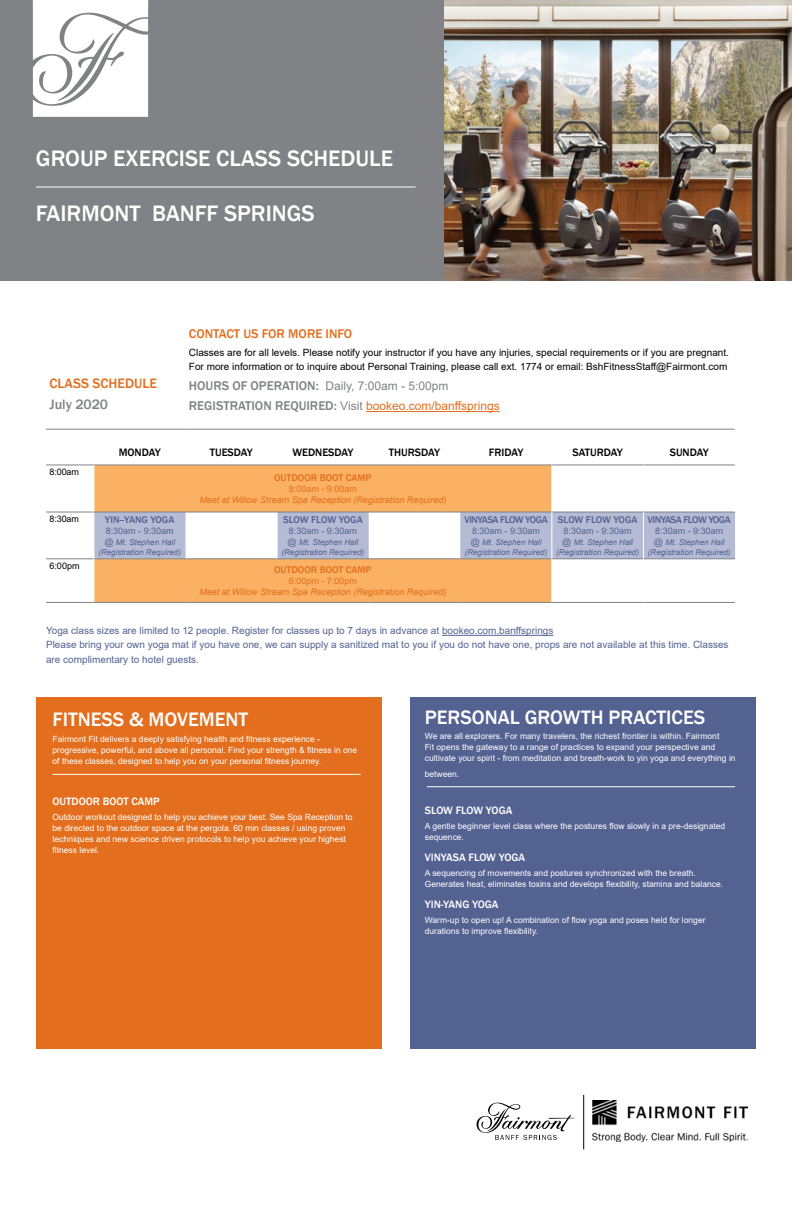
<style>
.page{position:relative;width:792px;height:1224px;background:#fff}
.page>*{position:absolute;margin:0;border:0;box-sizing:border-box;transform-origin:0 0}
.t1{font:500 23px "Franklin Gothic";color:#fff}
.t2{font:500 20px "Franklin Gothic";color:#fff}
.t3{font:500 14px "Franklin Gothic";color:#e36f1e}
.t4{font:500 14px "Franklin Gothic";color:#808285}
.t5{font:500 13px/20px "Franklin Gothic";color:#808285}
.t6{font:500 13px "Franklin Gothic";color:#e36f1e}
.t7{font:500 11px "Franklin Gothic";color:#fff}
.t8{font:500 11px "Franklin Gothic";color:#000}
.t9{font:10px/14.2px "Arial";color:#546292}
.t10{font:10px/14px "Arial";color:#000}
.t11{font:500 10px "Franklin Gothic";color:#e36f1e}
.t12{font:500 10px "Franklin Gothic";letter-spacing:-.04em;color:#546292}
.t13{font:500 10px "Franklin Gothic";letter-spacing:-.015em;color:#546292}
.t14{font:500 10px "Franklin Gothic";color:#546292}
.t15{font:italic 9px "Arial";color:#e36f1e}
.t16{font:9px "Arial";color:#546292}
.t17{font:9px "Arial";color:#e36f1e}
.t18{font:9px "Arial";letter-spacing:-.01em;color:#000}
.t19{font:8.5px/11px "Arial";color:#fff}
.t20{font:italic 8px/9.6px "Arial";color:#546292;text-align:center}
.s1{font-family:"Arial";font-weight:400;font-size:12px}
.s2{font-family:"Arial";font-weight:400;font-size:12px;color:#e36f1e}
.s3{font-style:normal;font-size:9px}
</style>
<div class="page">
<img style="left:443px;top:0;width:349px;height:281px">
<div style="left:0;top:0;width:443px;height:281px;background:#808285"></div>
<hr style="left:36px;top:186px;width:380px;height:2px;background:#fff">
<svg style="left:95px;top:466px;width:640px;height:136px"></svg>
<div style="left:552px;top:512px;width:91px;height:47px;background:#b5bbd4"></div>
<hr style="left:277px;top:512px;width:1px;height:47px;background:#fff">
<hr style="left:186px;top:465px;width:91px;height:1px;background:#808285">
<hr style="left:277px;top:465px;width:92px;height:1px;background:#808285">
<hr style="left:369px;top:465px;width:91px;height:1px;background:#808285">
<hr style="left:460px;top:465px;width:92px;height:1px;background:#808285">
<hr style="left:552px;top:465px;width:91px;height:1px;background:#808285">
<hr style="left:643px;top:465px;width:92px;height:1px;background:#808285">
<hr style="left:186px;top:512px;width:91px;height:1px;background:#808285">
<hr style="left:277px;top:512px;width:92px;height:1px;background:#808285">
<hr style="left:369px;top:512px;width:91px;height:1px;background:#808285">
<hr style="left:460px;top:512px;width:92px;height:1px;background:#808285">
<hr style="left:643px;top:512px;width:92px;height:1px;background:#808285">
<hr style="left:186px;top:559px;width:91px;height:1px;background:#808285">
<hr style="left:277px;top:559px;width:92px;height:1px;background:#808285">
<hr style="left:369px;top:559px;width:91px;height:1px;background:#808285">
<hr style="left:460px;top:559px;width:92px;height:1px;background:#808285">
<hr style="left:552px;top:559px;width:91px;height:1px;background:#808285">
<hr style="left:643px;top:559px;width:92px;height:1px;background:#808285">
<hr style="left:643px;top:602px;width:92px;height:1px;background:#808285">
<hr style="left:552px;top:465px;width:1px;height:47px;background:#fff">
<hr style="left:643px;top:465px;width:1px;height:47px;background:#fff">
<hr style="left:552px;top:559px;width:1px;height:43px;background:#fff">
<hr style="left:643px;top:559px;width:1px;height:43px;background:#fff">
<hr style="left:552px;top:512px;width:91px;height:1px;background:#808285">
<hr style="left:552px;top:602px;width:91px;height:1px;background:#808285">
<hr style="left:552px;top:512px;width:1px;height:47px;background:#fff">
<hr style="left:643px;top:512px;width:1px;height:47px;background:#fff">
<hr style="left:46px;top:559px;width:48px;height:1px;background:#808285">
<hr style="left:46px;top:602px;width:48px;height:1px;background:#808285">
<hr style="left:46px;top:465px;width:48px;height:1px;background:#808285">
<hr style="left:94px;top:465px;width:92px;height:1px;background:#808285">
<hr style="left:46px;top:512px;width:48px;height:1px;background:#808285">
<hr style="left:94px;top:559px;width:92px;height:1px;background:#808285">
<hr style="left:94px;top:465px;width:1px;height:47px;background:#fff">
<hr style="left:94px;top:559px;width:1px;height:43px;background:#fff">
<hr style="left:94px;top:512px;width:92px;height:1px;background:#808285">
<hr style="left:94px;top:602px;width:92px;height:1px;background:#808285">
<hr style="left:186px;top:602px;width:91px;height:1px;background:#808285">
<hr style="left:277px;top:602px;width:92px;height:1px;background:#808285">
<hr style="left:369px;top:602px;width:91px;height:1px;background:#808285">
<hr style="left:460px;top:602px;width:92px;height:1px;background:#808285">
<svg style="left:33px;top:0;width:115px;height:117px;background:#eee"></svg>
<hr style="left:46px;top:429px;width:139px;height:1px;background:#808285">
<hr style="left:185px;top:429px;width:550px;height:1px;background:#808285">
<hr style="left:366px;top:411px;width:134px;height:1px;background:#e36f1e">
<img style="left:592px;top:1101px;width:155px;height:41px">
<div style="left:410px;top:697px;width:346px;height:351px;background:#546292"></div>
<div style="left:36px;top:697px;width:346px;height:351px;background:#e36f1e"></div>
<hr style="left:53px;top:774px;width:308px;height:1px;background:#fff">
<hr style="left:427px;top:786px;width:308px;height:1px;background:#fff">
<hr style="left:583px;top:1095px;width:1px;height:54px;background:#000">
<svg style="left:477px;top:1103px;width:97px;height:37px"></svg>
<hr style="left:442px;top:635px;width:112px;height:1px;background:#546292">
<h1 class="t1" style="left:36px;top:144px;width:359px">GROUP EXERCISE CLASS SCHEDULE</h1>
<h1 class="t1" style="left:36px;top:199px;width:280px">FAIRMONT BANFF SPRINGS</h1>
<h3 class="t3" style="left:49px;top:374px;width:109px">CLASS SCHEDULE</h3>
<h3 class="t4" style="left:49px;top:396px;width:60px">July 2020</h3>
<h3 class="t6" style="left:189px;top:325px;width:165px">CONTACT US FOR MORE INFO</h3>
<p class="t10" style="left:189px;top:346px;width:542px">Classes are for all levels. Please notify your instructor if you have any injuries, special requirements or if you are pregnant.<br>For more information or to inquire about Personal Training, please call ext. 1774 or email: BshFitnessStaff@Fairmont.com</p>
<h3 class="t5" style="left:189px;top:376px;width:312px">HOURS OF OPERATION: <span class="s1">Daily, 7:00am - 5:00pm<br></span>REGISTRATION REQUIRED: <span class="s1">Visit</span> <span class="s2">bookeo.com/banffsprings</span></h3>
<p class="t18" style="left:49px;top:466px;width:31px">8:00am</p>
<p class="t8" style="left:119px;top:445px;width:43px">MONDAY</p>
<p class="t8" style="left:210px;top:445px;width:44px">TUESDAY</p>
<p class="t8" style="left:292px;top:445px;width:63px">WEDNESDAY</p>
<p class="t8" style="left:389px;top:445px;width:53px">THURSDAY</p>
<p class="t8" style="left:489px;top:445px;width:36px">FRIDAY</p>
<p class="t8" style="left:573px;top:445px;width:52px">SATURDAY</p>
<p class="t8" style="left:670px;top:445px;width:40px">SUNDAY</p>
<p class="t11" style="left:274px;top:472px;width:99px">OUTDOOR BOOT CAMP</p>
<p class="t17" style="left:289px;top:483px;width:70px">8:00am - 9:00am</p>
<p class="t15" style="left:199px;top:494px;width:248px">Meet at Willow Stream Spa Reception (Registration Required)</p>
<p class="t18" style="left:49px;top:513px;width:31px">8:30am</p>
<p class="t14" style="left:105px;top:514px;width:71px">YIN--YANG YOGA</p>
<p class="t16" style="left:106px;top:525px;width:70px">8:30am - 9:30am</p>
<p class="t20" style="left:98px;top:537px;width:84px"><span class="s3">@</span> Mt. Stephen Hall (Registration Required)</p>
<p class="t13" style="left:283px;top:514px;width:81px">SLOW FLOW YOGA</p>
<p class="t16" style="left:289px;top:525px;width:70px">8:30am - 9:30am</p>
<p class="t20" style="left:282px;top:537px;width:84px"><span class="s3">@</span> Mt. Stephen Hall (Registration Required)</p>
<p class="t18" style="left:49px;top:559px;width:32px">6:00pm</p>
<p class="t11" style="left:274px;top:564px;width:99px">OUTDOOR BOOT CAMP</p>
<p class="t17" style="left:289px;top:575px;width:70px">6:00pm - 7:00pm</p>
<p class="t15" style="left:199px;top:586px;width:248px">Meet at Willow Stream Spa Reception (Registration Required)</p>
<p class="t12" style="left:464px;top:514px;width:85px">VINYASA FLOW YOGA</p>
<p class="t16" style="left:472px;top:525px;width:70px">8:30am - 9:30am</p>
<p class="t20" style="left:465px;top:537px;width:84px"><span class="s3">@</span> Mt. Stephen Hall (Registration Required)</p>
<p class="t13" style="left:558px;top:514px;width:81px">SLOW FLOW YOGA</p>
<p class="t16" style="left:564px;top:525px;width:70px">8:30am - 9:30am</p>
<p class="t20" style="left:556px;top:537px;width:84px"><span class="s3">@</span> Mt. Stephen Hall (Registration Required)</p>
<p class="t12" style="left:648px;top:514px;width:85px">VINYASA FLOW YOGA</p>
<p class="t16" style="left:655px;top:525px;width:70px">8:30am - 9:30am</p>
<p class="t20" style="left:648px;top:537px;width:84px"><span class="s3">@</span> Mt. Stephen Hall (Registration Required)</p>
<p class="t9" style="left:46px;top:624px;width:684px">Yoga class sizes are limited to 12 people. Register for classes up to 7 days in advance at bookeo.com.banffsprings<br>Please bring your own yoga mat if you have one, we can supply a sanitized mat to you if you do not have one, props are not available at this time. Classes are complimentary to hotel guests.</p>
<h2 class="t2" style="left:53px;top:707px;width:197px">FITNESS &amp; MOVEMENT</h2>
<p class="t19" style="left:53px;top:733px;width:306px">Fairmont Fit delivers a deeply satisfying health and fitness experience - progressive, powerful, and above all personal. Find your strength &amp; fitness in one of these classes, designed to help you on your personal fitness journey.</p>
<p class="t7" style="left:53px;top:794px;width:109px">OUTDOOR BOOT CAMP</p>
<p class="t19" style="left:53px;top:811px;width:302px">Outdoor workout designed to help you achieve your best. See Spa Reception to be directed to the outdoor space at the pergola. 60 min classes / using proven techniques and new science driven protocols to help you achieve your highest fitness level.</p>
<h2 class="t2" style="left:425px;top:705px;width:282px">PERSONAL GROWTH PRACTICES</h2>
<p class="t19" style="left:425px;top:731px;width:312px">We are all explorers. For many travelers, the richest frontier is within. Fairmont<br>Fit opens the gateway to a range of practices to expand your perspective and cultivate your spirit - from meditation and breath-work to yin yoga and everything in</p>
<p class="t19" style="left:425px;top:769px;width:36px">between.</p>
<p class="t7" style="left:425px;top:803px;width:89px">SLOW FLOW YOGA</p>
<p class="t19" style="left:425px;top:821px;width:302px">A gentle beginner level class where the postures flow slowly in a pre-designated sequence.</p>
<p class="t7" style="left:425px;top:850px;width:102px">VINYASA FLOW YOGA</p>
<p class="t19" style="left:425px;top:868px;width:300px">A sequencing of movements and postures synchronized with the breath.<br>Generates heat, eliminates toxins and develops flexibility, stamina and balance.</p>
<p class="t7" style="left:425px;top:897px;width:75px">YIN-YANG YOGA</p>
<p class="t19" style="left:425px;top:915px;width:282px">Warm-up to open up! A combination of flow yoga and poses held for longer durations to improve flexibility.</p>
</div>
